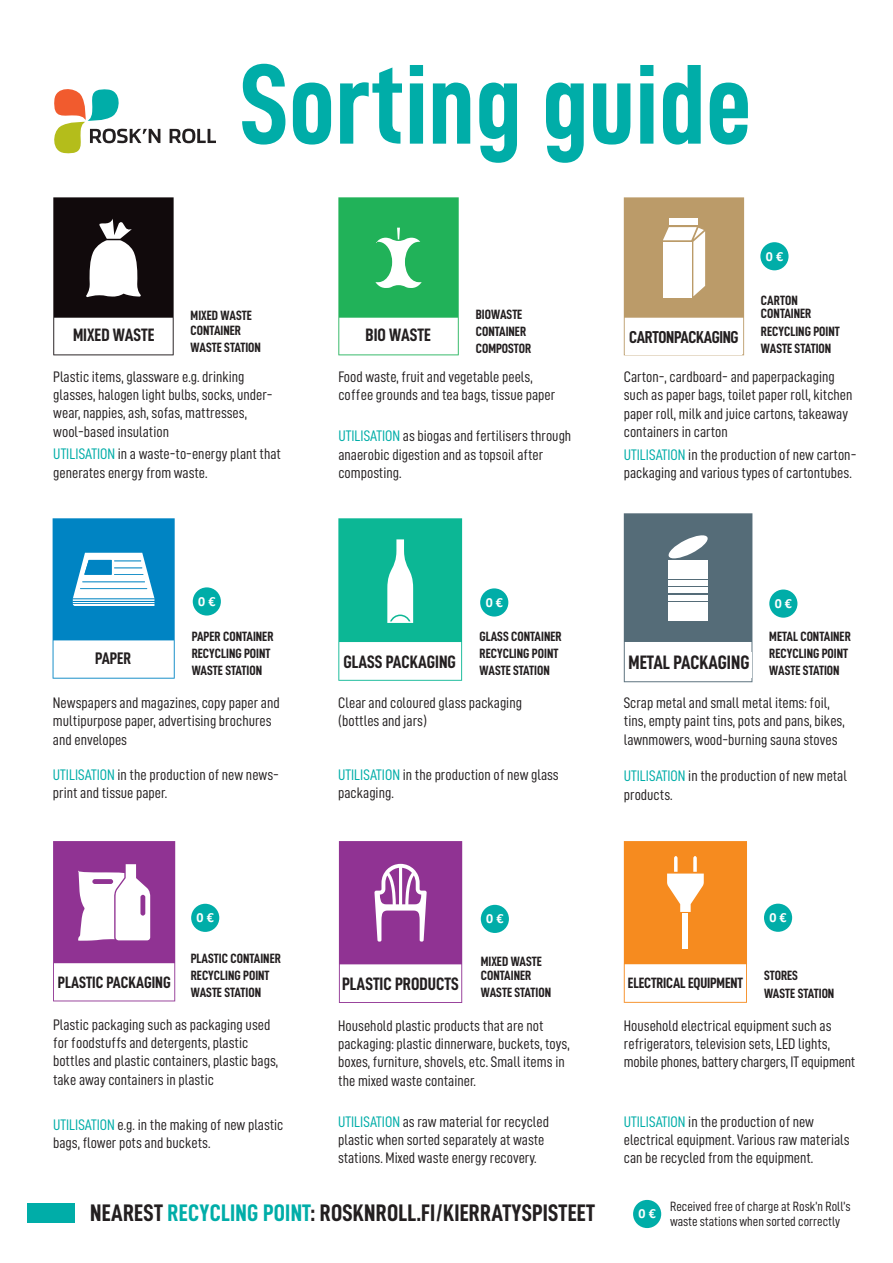
<style>
.page{position:relative;width:893px;height:1263px;background:#fff}
.page>*{position:absolute;margin:0;border:0;box-sizing:border-box;transform-origin:0 0}
.t1{font:114px "D DIN Condensed Bold";color:#00ada8}
.t2{font:24px "D DIN Condensed Bold";letter-spacing:.01em;color:#231f20}
.t3{font:19.5px "D DIN Condensed Bold";color:#231f20}
.t4{font:18px "D DIN Condensed Bold";color:#231f20}
.t5{font:17.25px "D DIN Condensed Bold";letter-spacing:-.02em;color:#231f20}
.t6{font:16.8px "D DIN Condensed Bold";color:#231f20}
.t7{font:16.5px "D DIN Condensed Bold";color:#231f20}
.t8{font:15.3px/18.3px "D DIN Condensed";color:#231f20}
.t9{font:15px "D DIN Condensed Bold";letter-spacing:-.01em;color:#231f20}
.t10{font:700 13.95px "Calibri";color:#fff}
.t11{font:13.5px/17.1px "D DIN Condensed Bold";color:#231f20}
.t12{font:13.5px "D DIN Condensed";color:#231f20}
.s1{color:#00ada8}
</style>
<div class="page">
<div style="left:760px;top:242px;width:28px;height:28px;background:#00ada8;border-radius:50%"></div>
<div style="left:193px;top:587px;width:28px;height:28px;background:#00ada8;border-radius:50%"></div>
<div style="left:480px;top:588px;width:28px;height:28px;background:#00ada8;border-radius:50%"></div>
<div style="left:769px;top:589px;width:28px;height:29px;background:#00ada8;border-radius:50%"></div>
<div style="left:191px;top:904px;width:28px;height:28px;background:#00ada8;border-radius:50%"></div>
<div style="left:764px;top:904px;width:28px;height:28px;background:#00ada8;border-radius:50%"></div>
<div style="left:481px;top:905px;width:28px;height:28px;background:#00ada8;border-radius:50%"></div>
<div style="left:28px;top:1203px;width:47px;height:20px;background:#00ada8"></div>
<div style="left:633px;top:1200px;width:28px;height:28px;background:#00ada8;border-radius:50%"></div>
<svg style="left:624px;top:197px;width:120px;height:158px"></svg>
<svg style="left:338px;top:197px;width:121px;height:158px;background:#46bf75"></svg>
<svg style="left:53px;top:518px;width:122px;height:161px"></svg>
<svg style="left:338px;top:518px;width:124px;height:163px"></svg>
<svg style="left:53px;top:197px;width:121px;height:158px"></svg>
<svg style="left:624px;top:513px;width:128px;height:169px;background:#6f828c"></svg>
<div style="left:669px;top:595px;width:39px;height:5px;background:#fff"></div>
<div style="left:669px;top:602px;width:39px;height:18px;background:#fff"></div>
<div style="left:669px;top:588px;width:39px;height:5px;background:#fff"></div>
<div style="left:669px;top:560px;width:39px;height:18px;background:#fff"></div>
<div style="left:669px;top:580px;width:39px;height:6px;background:#fff"></div>
<svg style="left:53px;top:841px;width:122px;height:160px"></svg>
<svg style="left:339px;top:841px;width:123px;height:162px"></svg>
<svg style="left:624px;top:841px;width:123px;height:162px"></svg>
<div style="left:55px;top:974px;width:118px;height:25px;background:#fff"></div>
<div style="left:627px;top:653px;width:124px;height:25px;background:#fff"></div>
<div style="left:341px;top:653px;width:118px;height:25px;background:#fff"></div>
<div style="left:56px;top:650px;width:115px;height:26px;background:#fff"></div>
<div style="left:57px;top:327px;width:114px;height:26px;background:#fff"></div>
<div style="left:341px;top:326px;width:114px;height:25px;background:#fff"></div>
<div style="left:57px;top:326px;width:113px;height:25px;background:#fff"></div>
<div style="left:625px;top:329px;width:117px;height:26px;background:#fff"></div>
<svg style="left:170px;top:129px;width:46px;height:14px"></svg>
<svg style="left:54px;top:89px;width:106px;height:64px"></svg>
<h1 class="t1" style="left:240px;top:42px;width:514px">Sorting guide</h1>
<p class="t11" style="left:476px;top:305px;width:57px">BIOWASTE<br>CONTAINER<br>COMPOSTOR</p>
<p class="t11" style="left:191px;top:307px;width:63px;line-height:15.6px">MIXED WASTE<br>CONTAINER</p>
<p class="t11" style="left:191px;top:339px;width:72px">WASTE STATION</p>
<p class="t6" style="left:87px;top:326px;width:55px">SEKAJÄTE</p>
<p class="t4" style="left:366px;top:324px;width:67px">BIO WASTE</p>
<p class="t5" style="left:629px;top:328px;width:111px">CARTONPACKAGING</p>
<p class="t4" style="left:73px;top:324px;width:83px">MIXED WASTE</p>
<p class="t10" style="left:766px;top:246px;width:19px">0 €</p>
<p class="t11" style="left:761px;top:293px;width:52px;line-height:13.5px">CARTON<br>CONTAINER</p>
<p class="t11" style="left:761px;top:322px;width:80px">RECYCLING POINT<br>WASTE STATION</p>
<p class="t8" style="left:53px;top:367px;width:221px">Plastic items, glassware e.g. drinking glasses, halogen light bulbs, socks, under&shy;wear, nappies, ash, sofas, mattresses, wool-based insulation</p>
<p class="t8" style="left:53px;top:445px;width:229px"><span class="s1">UTILISATION</span> in a waste-to-energy plant that generates energy from waste.</p>
<p class="t10" style="left:198px;top:591px;width:19px">0 €</p>
<p class="t8" style="left:338px;top:367px;width:218px">Food waste, fruit and vegetable peels, coffee grounds and tea bags, tissue paper</p>
<p class="t8" style="left:338px;top:426px;width:234px"><span class="s1">UTILISATION</span> as biogas and fertilisers through anaerobic digestion and as topsoil after composting.</p>
<p class="t10" style="left:486px;top:592px;width:19px">0 €</p>
<p class="t8" style="left:624px;top:367px;width:230px">Carton-, cardboard- and paperpackaging such as paper bags, toilet paper roll, kitchen paper roll, milk and juice cartons, takeaway containers in carton</p>
<p class="t8" style="left:624px;top:445px;width:234px"><span class="s1">UTILISATION</span> in the production of new carton&shy;packaging and various types of cartontubes.</p>
<p class="t10" style="left:775px;top:593px;width:19px">0 €</p>
<p class="t11" style="left:192px;top:628px;width:83px">PAPER CONTAINER<br>RECYCLING POINT<br>WASTE STATION</p>
<p class="t11" style="left:479px;top:628px;width:84px">GLASS CONTAINER<br>RECYCLING POINT<br>WASTE STATION</p>
<p class="t6" style="left:95px;top:649px;width:38px">PAPER</p>
<p class="t4" style="left:343px;top:651px;width:114px">GLASS PACKAGING</p>
<p class="t3" style="left:628px;top:651px;width:122px">METAL PACKAGING</p>
<p class="t11" style="left:769px;top:628px;width:83px">METAL CONTAINER<br>RECYCLING POINT<br>WASTE STATION</p>
<p class="t8" style="left:53px;top:693px;width:228px">Newspapers and magazines, copy paper and multipurpose paper, advertising brochures and envelopes</p>
<p class="t8" style="left:53px;top:765px;width:228px"><span class="s1">UTILISATION</span> in the production of new news&shy;print and tissue paper.</p>
<p class="t10" style="left:197px;top:908px;width:19px">0 €</p>
<p class="t8" style="left:338px;top:693px;width:185px">Clear and coloured glass packaging (bottles and jars)</p>
<p class="t8" style="left:338px;top:765px;width:222px"><span class="s1">UTILISATION</span> in the production of new glass packaging.</p>
<p class="t10" style="left:486px;top:909px;width:19px">0 €</p>
<p class="t8" style="left:624px;top:693px;width:222px">Scrap metal and small metal items: foil, tins, empty paint tins, pots and pans, bikes, lawnmowers, wood-burning sauna stoves</p>
<p class="t8" style="left:624px;top:767px;width:225px"><span class="s1">UTILISATION</span> in the production of new metal products.</p>
<p class="t10" style="left:769px;top:908px;width:19px">0 €</p>
<p class="t11" style="left:191px;top:949px;width:92px">PLASTIC CONTAINER<br>RECYCLING POINT<br>WASTE STATION</p>
<p class="t11" style="left:481px;top:955px;width:63px;line-height:13.5px">MIXED WASTE<br>CONTAINER</p>
<p class="t11" style="left:481px;top:984px;width:72px">WASTE STATION</p>
<p class="t7" style="left:58px;top:973px;width:114px">PLASTIC PACKAGING</p>
<p class="t4" style="left:342px;top:974px;width:118px">PLASTIC PRODUCTS</p>
<p class="t9" style="left:628px;top:974px;width:117px">ELECTRICAL EQUIPMENT</p>
<p class="t11" style="left:764px;top:967px;width:72px">STORES<br>WASTE STATION</p>
<p class="t8" style="left:53px;top:1015px;width:227px">Plastic packaging such as packaging used for foodstuffs and detergents, plastic bottles and plastic containers, plastic bags, take away containers in plastic</p>
<p class="t8" style="left:53px;top:1115px;width:232px"><span class="s1">UTILISATION</span> e.g. in the making of new plastic bags, flower pots and buckets.</p>
<p class="t8" style="left:338px;top:1016px;width:233px">Household plastic products that are not packaging: plastic dinnerware, buckets, toys, boxes, furniture, shovels, etc. Small items in the mixed waste container.</p>
<p class="t8" style="left:338px;top:1112px;width:212px"><span class="s1">UTILISATION</span> as raw material for recycled plastic when sorted separately at waste stations. Mixed waste energy recovery.</p>
<h2 class="t2" style="left:90px;top:1199px;width:506px">NEAREST <span class="s1">RECYCLING POINT</span>: ROSKNROLL.FI/KIERRATYSPISTEET</h2>
<p class="t8" style="left:624px;top:1016px;width:233px">Household electrical equipment such as refrigerators, television sets, LED lights, mobile phones, battery chargers, IT equipment</p>
<p class="t8" style="left:624px;top:1112px;width:227px"><span class="s1">UTILISATION</span> in the production of new electrical equipment. Various raw materials can be recycled from the equipment.</p>
<p class="t10" style="left:638px;top:1204px;width:19px">0 €</p>
<p class="t12" style="left:670px;top:1199px;width:182px">Received free of charge at Rosk’n Roll’s</p>
<p class="t12" style="left:670px;top:1214px;width:171px">waste stations when sorted correctly</p>
</div>
